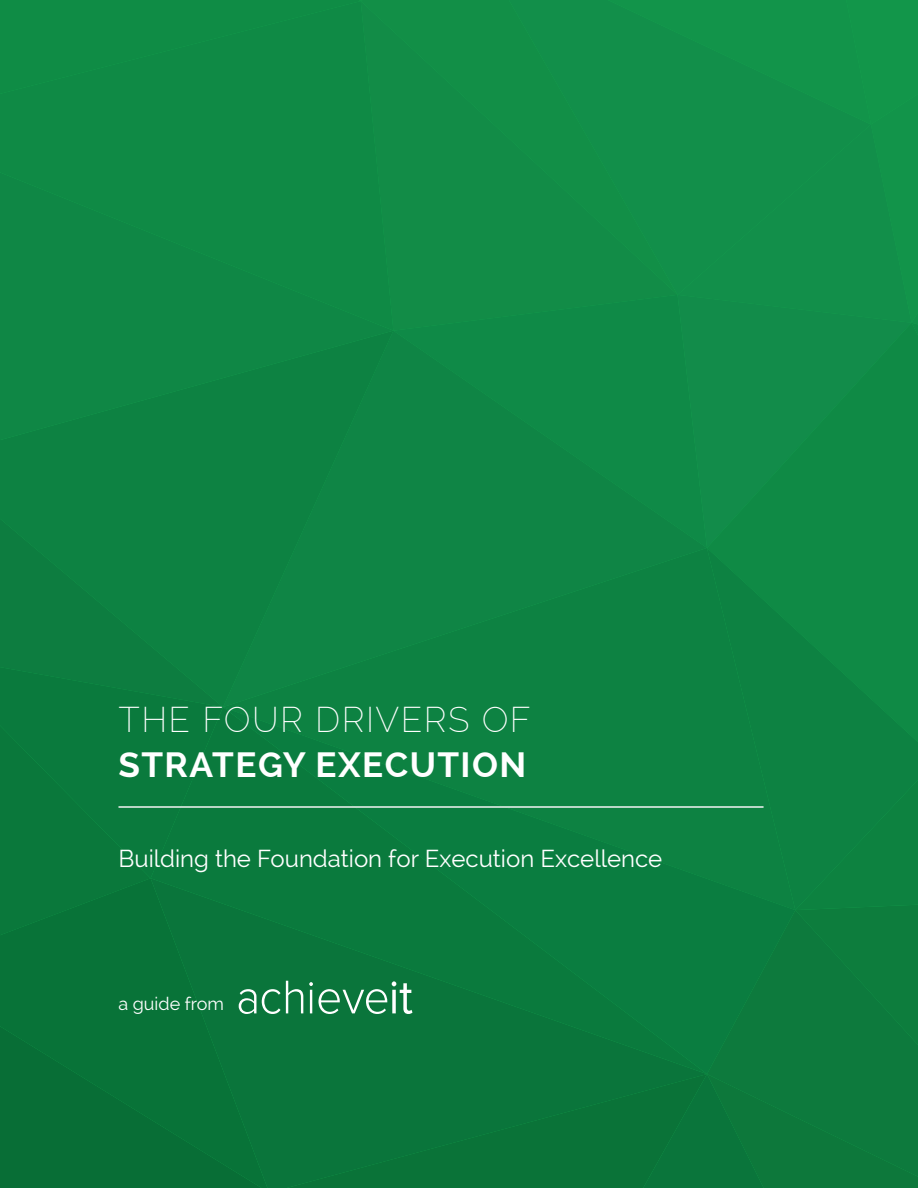
<style>
.page{position:relative;width:918px;height:1188px;background:#fff}
.page>*{position:absolute;margin:0;border:0;box-sizing:border-box;transform-origin:0 0}
.Feature_Box_Copy{font:700 35.1px/45px "Raleway";letter-spacing:.04em;color:#fff}
.Feature_Box_Copy-2{font:24px "Raleway";color:#fff}
.Feature_Box_Copy-3{font:18px "Raleway";color:#fff}
.s1{font-weight:200}
</style>
<div class="page">
<div style="left:393px;top:1px;width:215px;height:294px;background:#128c47"></div>
<div style="left:393px;top:295px;width:215px;height:36px;background:#128c47"></div>
<div style="left:707px;top:335px;width:211px;height:213px;background:#0f8a45"></div>
<div style="left:795px;top:548px;width:123px;height:362px;background:#0d8242"></div>
<div style="left:707px;top:548px;width:88px;height:159px;background:#0d8242"></div>
<div style="left:393px;top:331px;width:314px;height:376px;background:#0f8545"></div>
<div style="left:0;top:440px;width:393px;height:267px;background:#0d8242"></div>
<div style="left:0;top:331px;width:393px;height:109px;background:#0f8745"></div>
<div style="left:0;top:1px;width:393px;height:330px;background:#0f8a45"></div>
<div style="left:0;top:0;width:363px;height:94px;background:#0f8c45"></div>
<div style="left:608px;top:0;width:310px;height:335px;background:#128f4a"></div>
<div style="left:0;top:519px;width:223px;height:148px;background:#0d8242"></div>
<div style="left:0;top:667px;width:223px;height:211px;background:#0a7a3d"></div>
<div style="left:0;top:878px;width:151px;height:148px;background:#087338"></div>
<div style="left:151px;top:707px;width:72px;height:319px;background:#0a7a3d"></div>
<div style="left:223px;top:707px;width:572px;height:367px;background:#0a7d40"></div>
<div style="left:287px;top:1074px;width:356px;height:114px;background:#0a753b"></div>
<div style="left:707px;top:910px;width:211px;height:164px;background:#0d7a3d"></div>
<div style="left:643px;top:1074px;width:275px;height:114px;background:#0d783b"></div>
<div style="left:0;top:1026px;width:262px;height:162px;background:#087338"></div>
<hr style="left:118px;top:806px;width:646px;height:2px;background:#f4f4f4">
<svg style="left:239px;top:989px;width:17px;height:25px"></svg>
<svg style="left:262px;top:981px;width:41px;height:33px"></svg>
<svg style="left:309px;top:981px;width:103px;height:33px;background:#429467"></svg>
<p class="Feature_Box_Copy" style="left:118px;top:697px;width:414px"><span class="s1">THE FOUR DRIVERS OF<br></span>STRATEGY EXECUTION</p>
<p class="Feature_Box_Copy-2" style="left:118px;top:845px;width:545px">Building the Foundation for Execution Excellence</p>
<p class="Feature_Box_Copy-3" style="left:118px;top:993px;width:107px">a guide from</p>
</div>
